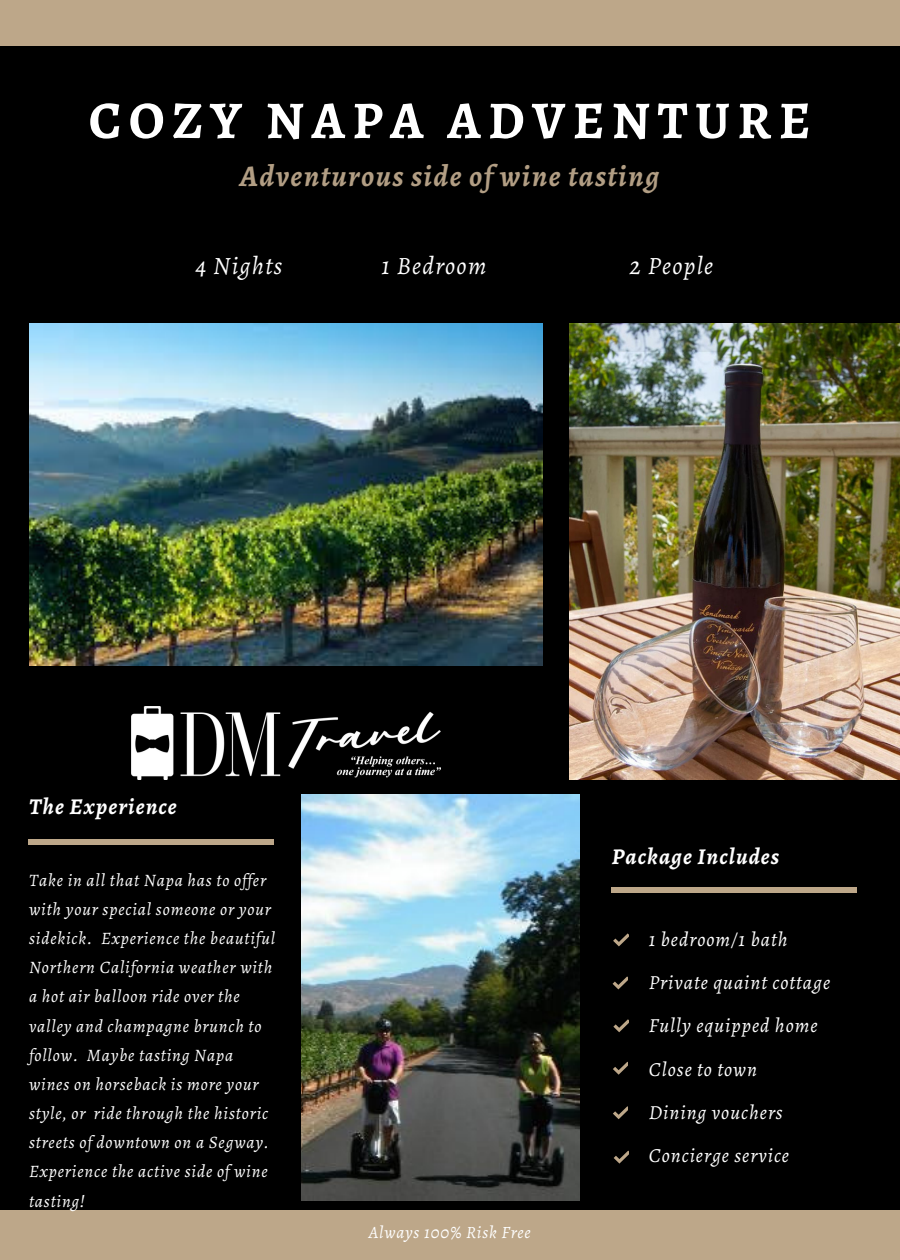
<style>
.page{position:relative;width:900px;height:1260px;background:#000}
.page>*{position:absolute;margin:0;border:0;box-sizing:border-box;transform-origin:0 0}
.t1{font:700 53px "Alegreya";letter-spacing:.14em;color:#fff}
.t2{font:italic 700 30px "Alegreya";letter-spacing:.05em;color:#b29e84}
.t3{font:italic 25px "Alegreya";letter-spacing:.05em;color:#fff}
.t4{font:italic 700 22.75px "Alegreya";letter-spacing:.05em;color:#fff}
.t5{font:italic 20px "Alegreya";letter-spacing:.05em;color:#fff}
.t6{font:italic 17.5px/29.2px "Alegreya";letter-spacing:.05em;color:#fff}
.t7{font:italic 17.25px "Alegreya";letter-spacing:.05em;color:#fff}
</style>
<div class="page">
<img style="left:302px;top:794px;width:277px;height:407px">
<img style="left:569px;top:351px;width:330px;height:428px">
<img style="left:29px;top:323px;width:871px;height:28px">
<svg style="left:613px;top:933px;width:15px;height:13px"></svg>
<svg style="left:613px;top:976px;width:15px;height:13px"></svg>
<svg style="left:614px;top:1019px;width:15px;height:13px"></svg>
<svg style="left:613px;top:1062px;width:15px;height:13px"></svg>
<svg style="left:613px;top:1106px;width:15px;height:13px"></svg>
<svg style="left:614px;top:1151px;width:15px;height:13px"></svg>
<div style="left:28px;top:839px;width:245px;height:6px;background:#bda789"></div>
<div style="left:612px;top:887px;width:245px;height:5px;background:#bda789"></div>
<div style="left:0;top:1210px;width:900px;height:50px;background:#bda789"></div>
<div style="left:0;top:0;width:900px;height:46px;background:#bda789"></div>
<img style="left:29px;top:324px;width:514px;height:341px">
<img style="left:131px;top:706px;width:310px;height:73px">
<p class="t1" style="left:89px;top:84px;width:723px">COZY NAPA ADVENTURE</p>
<p class="t2" style="left:240px;top:156px;width:421px">Adventurous side of wine tasting</p>
<p class="t3" style="left:196px;top:249px;width:88px">4 Nights</p>
<p class="t3" style="left:382px;top:249px;width:106px">1 Bedroom</p>
<p class="t3" style="left:630px;top:249px;width:85px">2 People</p>
<p class="t4" style="left:29px;top:790px;width:149px">The Experience</p>
<p class="t4" style="left:612px;top:841px;width:169px">Package Includes</p>
<p class="t6" style="left:29px;top:865px;width:248px">Take in all that Napa has to offer with your special someone or your sidekick. Experience the beautiful<br>Northern California weather with a hot air balloon ride over the valley and champagne brunch to follow. Maybe tasting Napa wines on horseback is more your style, or ride through the historic streets of downtown on a Segway.<br>Experience the active side of wine tasting!</p>
<p class="t7" style="left:369px;top:1220px;width:164px">Always 100% Risk Free</p>
<p class="t5" style="left:649px;top:925px;width:140px">1 bedroom/1 bath</p>
<p class="t5" style="left:649px;top:969px;width:183px">Private quaint cottage</p>
<p class="t5" style="left:649px;top:1012px;width:171px">Fully equipped home</p>
<p class="t5" style="left:649px;top:1055px;width:110px">Close to town</p>
<p class="t5" style="left:649px;top:1099px;width:136px">Dining vouchers</p>
<p class="t5" style="left:649px;top:1142px;width:142px">Concierge service</p>
</div>
